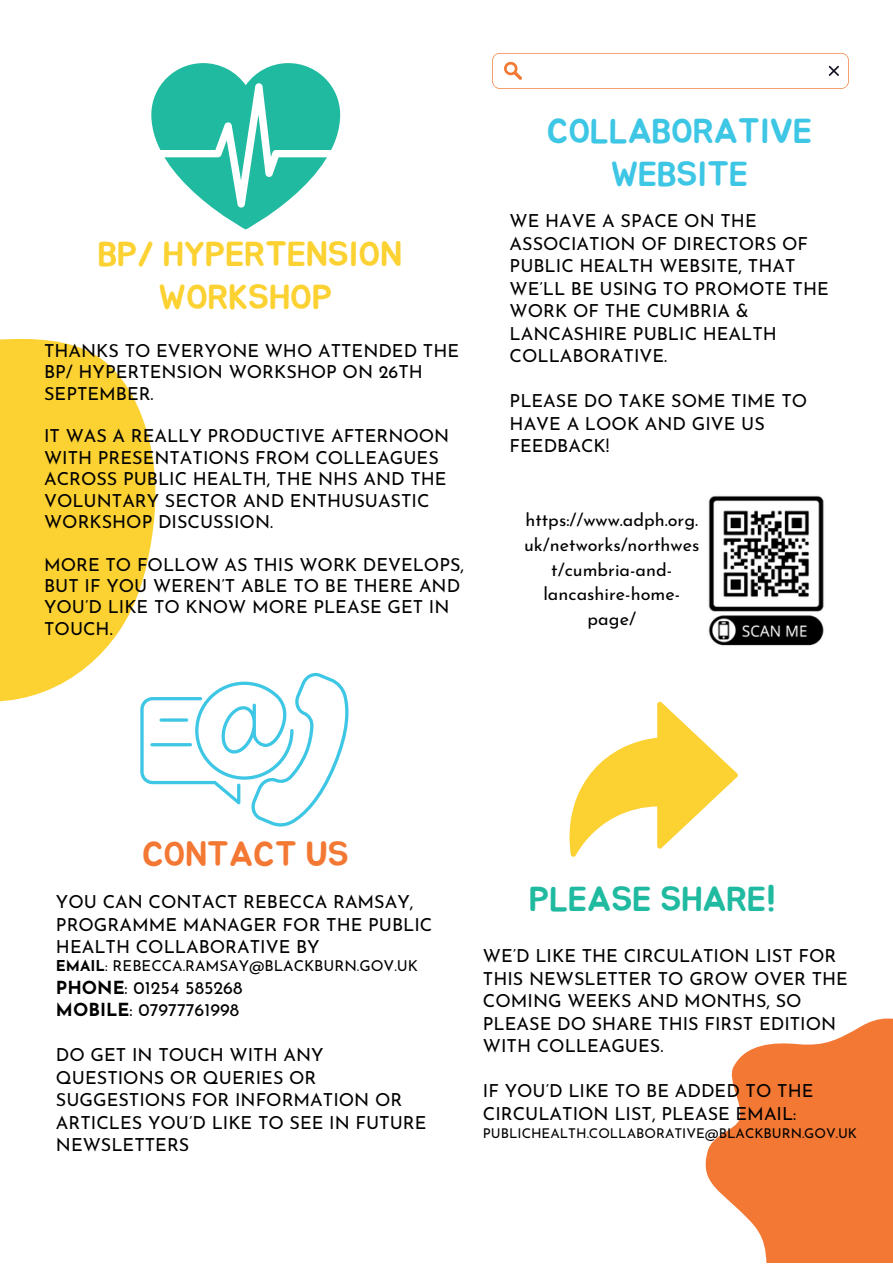
<style>
.page{position:relative;width:893px;height:1264px;background:#fff}
.page>*{position:absolute;margin:0;border:0;box-sizing:border-box;transform-origin:0 0}
.t1{font:34.5px/42.8px "Jua";color:#fcd132;text-align:center}
.t2{font:34.5px/42.8px "Jua";color:#3ec6e5;text-align:center}
.t3{font:34.5px "Jua";color:#20baa0}
.t4{font:34.5px "Jua";color:#f37833}
.t5{font:18px/22.5px "Josefin Sans";color:#000}
.t6{font:15px "Josefin Sans";color:#000}
.t7{font:13.5px "Josefin Sans";color:#000}
.s1{font-weight:700}
</style>
<div class="page">
<svg style="left:0;top:338px;width:156px;height:364px;fill:#fcd132"></svg>
<svg style="left:705px;top:1018px;width:187px;height:244px;fill:#f37833"></svg>
<svg style="left:492px;top:53px;width:356px;height:36px"></svg>
<svg style="left:140px;top:672px;width:209px;height:154px"></svg>
<hr style="left:159px;top:718px;width:29px;height:3px;background:#3ec6e5;border-radius:2px">
<hr style="left:150px;top:743px;width:42px;height:3px;background:#3ec6e5;border-radius:2px">
<svg style="left:569px;top:701px;width:168px;height:155px"></svg>
<svg style="left:151px;top:63px;width:190px;height:166px"></svg>
<img style="left:708px;top:495px;width:116px;height:151px">
<p class="t1" style="left:98px;top:234px;width:305px">BP/ HYPERTENSION<br>WORKSHOP</p>
<p class="t5" style="left:44px;top:342px;width:416px;line-height:21.3px">THANKS TO EVERYONE WHO ATTENDED THE<br>BP/ HYPERTENSION WORKSHOP ON 26TH<br>SEPTEMBER.</p>
<p class="t5" style="left:44px;top:427px;width:406px;line-height:21.3px">IT WAS A REALLY PRODUCTIVE AFTERNOON WITH PRESENTATIONS FROM COLLEAGUES ACROSS PUBLIC HEALTH, THE NHS AND THE VOLUNTARY SECTOR AND ENTHUSUASTIC WORKSHOP DISCUSSION.</p>
<p class="t5" style="left:44px;top:555px;width:421px;line-height:21.3px">MORE TO FOLLOW AS THIS WORK DEVELOPS,<br>BUT IF YOU WEREN’T ABLE TO BE THERE AND<br>YOU’D LIKE TO KNOW MORE PLEASE GET IN<br>TOUCH.</p>
<p class="t2" style="left:547px;top:111px;width:266px">COLLABORATIVE<br>WEBSITE</p>
<p class="t5" style="left:509px;top:211px;width:320px">WE HAVE A SPACE ON THE<br>ASSOCIATION OF DIRECTORS OF<br>PUBLIC HEALTH WEBSITE, THAT<br>WE’LL BE USING TO PROMOTE THE<br>WORK OF THE CUMBRIA &amp;<br>LANCASHIRE PUBLIC HEALTH<br>COLLABORATIVE.</p>
<p class="t5" style="left:509px;top:391px;width:299px">PLEASE DO TAKE SOME TIME TO<br>HAVE A LOOK AND GIVE US<br>FEEDBACK!</p>
<p class="t5" style="left:524px;top:509px;width:177px;line-height:24.8px;text-align:center">https://www.adph.org. uk/networks/northwes t/cumbria-and&shy;lancashire-home&shy;page/</p>
<p class="t4" style="left:142px;top:838px;width:208px">CONTACT US</p>
<p class="t5" style="left:56px;top:892px;width:378px">YOU CAN CONTACT REBECCA RAMSAY,<br>PROGRAMME MANAGER FOR THE PUBLIC<br>HEALTH COLLABORATIVE BY</p>
<p class="t6" style="left:56px;top:960px;width:363px"><span class="s1">EMAIL</span>: REBECCA.RAMSAY@BLACKBURN.GOV.UK</p>
<p class="t5" style="left:56px;top:978px;width:188px"><span class="s1">PHONE</span>: 01254 585268</p>
<p class="t5" style="left:56px;top:1000px;width:185px"><span class="s1">MOBILE</span>: 07977761998</p>
<p class="t5" style="left:56px;top:1045px;width:372px">DO GET IN TOUCH WITH ANY<br>QUESTIONS OR QUERIES OR<br>SUGGESTIONS FOR INFORMATION OR<br>ARTICLES YOU’D LIKE TO SEE IN FUTURE<br>NEWSLETTERS</p>
<p class="t3" style="left:529px;top:883px;width:248px">PLEASE SHARE!</p>
<p class="t5" style="left:483px;top:946px;width:366px">WE’D LIKE THE CIRCULATION LIST FOR<br>THIS NEWSLETTER TO GROW OVER THE<br>COMING WEEKS AND MONTHS, SO<br>PLEASE DO SHARE THIS FIRST EDITION<br>WITH COLLEAGUES.</p>
<p class="t5" style="left:483px;top:1081px;width:332px">IF YOU’D LIKE TO BE ADDED TO THE<br>CIRCULATION LIST, PLEASE EMAIL:</p>
<p class="t7" style="left:483px;top:1127px;width:375px">PUBLICHEALTH.COLLABORATIVE@BLACKBURN.GOV.UK</p>
</div>
